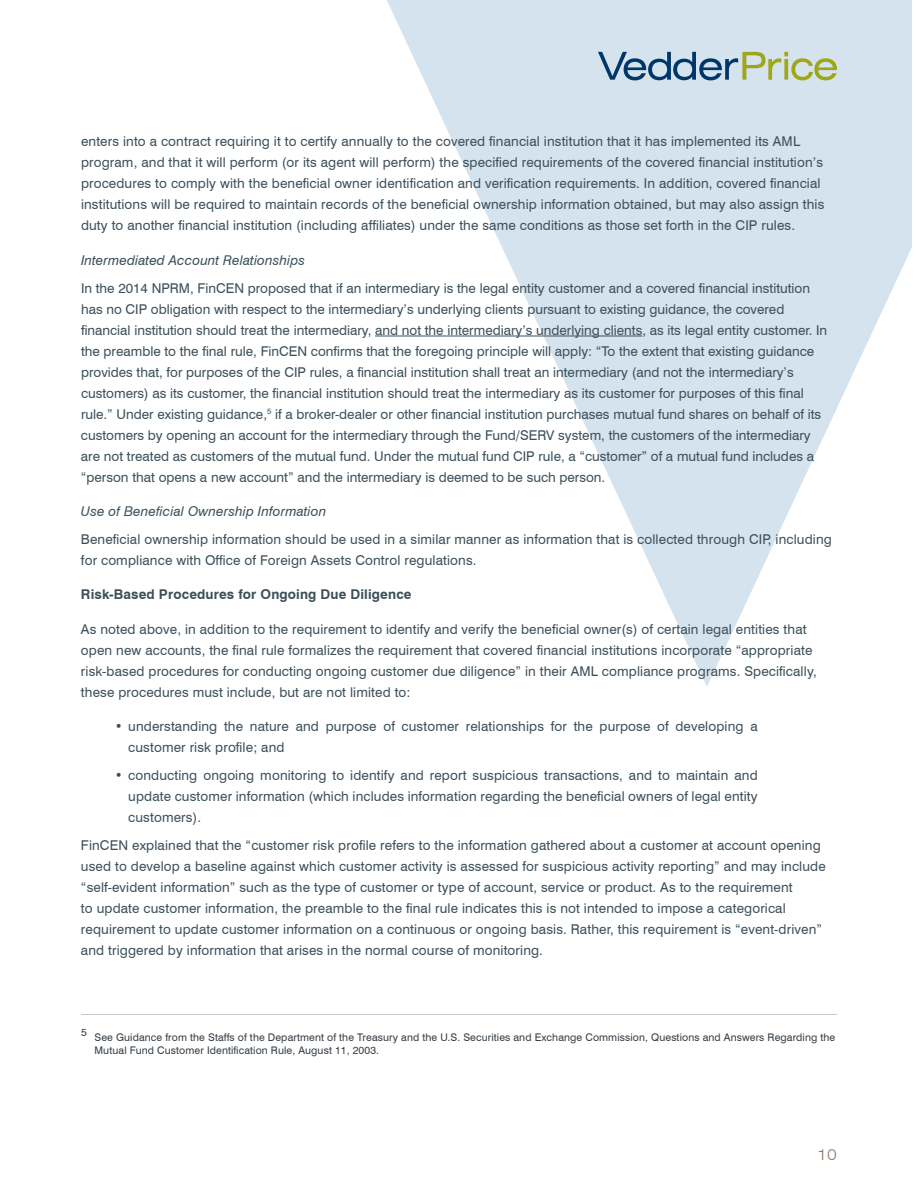
<style>
.page{position:relative;width:918px;height:1188px;background:#fff}
.page>*{position:absolute;margin:0;border:0;box-sizing:border-box;transform-origin:0 0}
.t1{font:300 expanded 15px "Swiss 721 BT";color:#88746a}
.t2{font:13.5px/21px "Swiss 721 BT";letter-spacing:.01em;color:#3d505a}
.t3{font:italic 13.5px "Swiss 721 BT";letter-spacing:.01em;color:#3d505a}
.t4{font:700 13.5px "Swiss 721 BT";letter-spacing:.01em;color:#3d505a}
.t5{font:10.5px/13.5px "Swiss 721 BT";letter-spacing:.01em;color:#353e45}
</style>
<div class="page">
<svg style="left:375px;top:0;width:537px;height:686px;fill:#d4e3ee"></svg>
<svg style="left:598px;top:52px;width:239px;height:28px;background:#a1b7b5"></svg>
<hr style="left:81px;top:1014px;width:756px;height:1px;background:#c7c8ca">
<hr style="left:375px;top:336px;width:267px;height:1px;background:#3d505a">
<p class="t2" style="left:81px;top:131px;width:745px">enters into a contract requiring it to certify annually to the covered financial institution that it has implemented its AML program, and that it will perform (or its agent will perform) the specified requirements of the covered financial institution’s procedures to comply with the beneficial owner identification and verification requirements. In addition, covered financial institutions will be required to maintain records of the beneficial ownership information obtained, but may also assign this duty to another financial institution (including affiliates) under the same conditions as those set forth in the CIP rules.</p>
<p class="t3" style="left:81px;top:252px;width:226px">Intermediated Account Relationships</p>
<p class="t2" style="left:81px;top:277px;width:748px">In the 2014 NPRM, FinCEN proposed that if an intermediary is the legal entity customer and a covered financial institution has no CIP obligation with respect to the intermediary’s underlying clients pursuant to existing guidance, the covered financial institution should treat the intermediary, and not the intermediary’s underlying clients, as its legal entity customer. In the preamble to the final rule, FinCEN confirms that the foregoing principle will apply: “To the extent that existing guidance provides that, for purposes of the CIP rules, a financial institution shall treat an intermediary (and not the intermediary’s customers) as its customer, the financial institution should treat the intermediary as its customer for purposes of this final rule.” Under existing guidance,<sup>5</sup> if a broker-dealer or other financial institution purchases mutual fund shares on behalf of its customers by opening an account for the intermediary through the Fund/SERV system, the customers of the intermediary are not treated as customers of the mutual fund. Under the mutual fund CIP rule, a “customer” of a mutual fund includes a “person that opens a new account” and the intermediary is deemed to be such person.</p>
<p class="t3" style="left:81px;top:503px;width:247px">Use of Beneficial Ownership Information</p>
<p class="t2" style="left:81px;top:528px;width:752px">Beneficial ownership information should be used in a similar manner as information that is collected through CIP, including for compliance with Office of Foreign Assets Control regulations.</p>
<p class="t4" style="left:81px;top:586px;width:332px">Risk-Based Procedures for Ongoing Due Diligence</p>
<p class="t2" style="left:81px;top:618px;width:737px">As noted above, in addition to the requirement to identify and verify the beneficial owner(s) of certain legal entities that open new accounts, the final rule formalizes the requirement that covered financial institutions incorporate “appropriate risk-based procedures for conducting ongoing customer due diligence” in their AML compliance programs. Specifically, these procedures must include, but are not limited to:</p>
<p class="t2" style="left:128px;top:716px;width:631px;text-indent:-14px">• understanding the nature and purpose of customer relationships for the purpose of developing a customer risk profile; and</p>
<p class="t2" style="left:128px;top:765px;width:631px;text-align:justify;text-indent:-14px">• conducting ongoing monitoring to identify and report suspicious transactions, and to maintain and update customer information (which includes information regarding the beneficial owners of legal entity customers).</p>
<p class="t2" style="left:81px;top:835px;width:746px">FinCEN explained that the “customer risk profile refers to the information gathered about a customer at account opening used to develop a baseline against which customer activity is assessed for suspicious activity reporting” and may include “self-evident information” such as the type of customer or type of account, service or product. As to the requirement<br>to update customer information, the preamble to the final rule indicates this is not intended to impose a categorical requirement to update customer information on a continuous or ongoing basis. Rather, this requirement is “event-driven” and triggered by information that arises in the normal course of monitoring.</p>
<p class="t5" style="left:95px;top:1030px;width:742px;text-indent:-14px">5 See Guidance from the Staffs of the Department of the Treasury and the U.S. Securities and Exchange Commission, Questions and Answers Regarding the<br>Mutual Fund Customer Identification Rule, August 11, 2003.</p>
<p class="t1" style="left:818px;top:1146px;width:21px">10</p>
</div>
